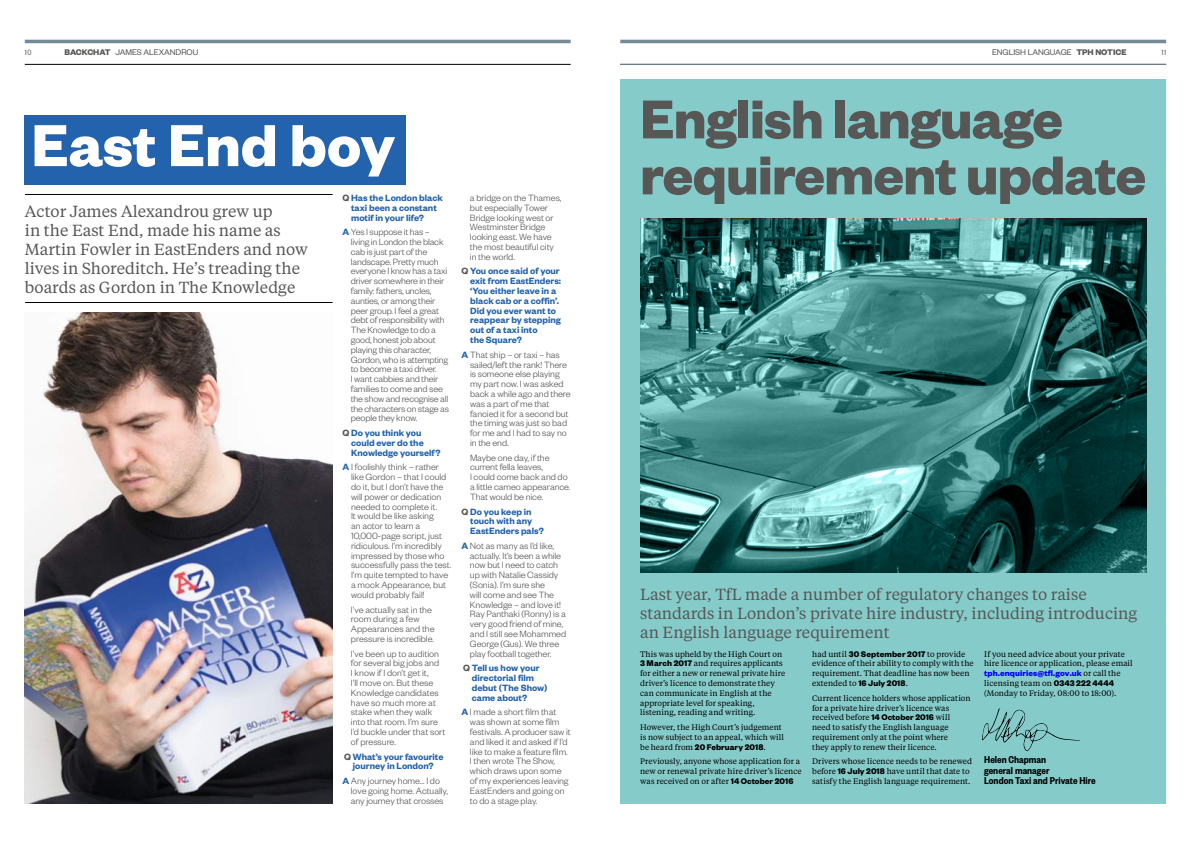
<style>
.page{position:relative;width:1191px;height:842px;background:#fff}
.page>*{position:absolute;margin:0;border:0;box-sizing:border-box;transform-origin:0 0}
.t1{font:700 65px "Founders Grotesk";color:#fff}
.t2{font:700 60px/56px "Founders Grotesk";letter-spacing:-.015em;color:#575756}
.t3{font:16px/19px "Tiempos Text";color:#575756}
.t4{font:600 11px/10.5px "Founders Grotesk Cond";color:#000}
.t5{font:300 10px/9.8px "Founders Grotesk";letter-spacing:-.005em;color:#575756}
.t6{font:600 10px/9.8px "Founders Grotesk";color:#2363ad}
.t7{font:9px "Founders Grotesk";letter-spacing:-.005em;color:#575756}
.t8{font:700 9px "Founders Grotesk";letter-spacing:.01em;color:#00f}
.t9{font:700 9px "Founders Grotesk";letter-spacing:.005em;color:#000}
.t10{font:8.5px "Founders Grotesk Cond";color:#575756}
.t11{font:8px/9.8px "Tiempos Text";color:#000}
.s1{font-weight:700}
.s2{color:#575756}
.s3{font-weight:600;color:#2363ad}
.s4{font-family:"Founders Grotesk";font-weight:700;font-size:9px}
.s5{font-family:"Tiempos Text";font-weight:400;font-size:8px}
.s6{font-family:"Tiempos Text";font-weight:400;font-size:8px;color:#000}
</style>
<div class="page">
<hr style="left:25px;top:64px;width:545px;height:1px;background:#000">
<hr style="left:25px;top:40px;width:545px;height:3px;background:#768b9a">
<div style="left:620px;top:79px;width:546px;height:725px;background:#85cbca"></div>
<hr style="left:620px;top:64px;width:546px;height:1px;background:#768b9a">
<hr style="left:620px;top:40px;width:546px;height:3px;background:#768b9a">
<img style="left:25px;top:312px;width:307px;height:492px">
<svg style="left:640px;top:219px;width:506px;height:353px;background:#387676"></svg>
<svg style="left:982px;top:708px;width:98px;height:43px"></svg>
<hr style="left:25px;top:302px;width:307px;height:1px;background:#000">
<hr style="left:25px;top:194px;width:307px;height:1px;background:#000">
<div style="left:25px;top:115px;width:381px;height:69px;background:#2363ad"></div>
<p class="t10" style="left:25px;top:47px;width:8px">10</p>
<p class="t7" style="left:64px;top:47px;width:135px"><span class="s1">BACKCHAT</span> JAMES ALEXANDROU</p>
<p class="t7" style="left:992px;top:47px;width:136px">ENGLISH LANGUAGE <span class="s1">TPH NOTICE</span></p>
<p class="t10" style="left:1161px;top:47px;width:6px">11</p>
<h1 class="t1" style="left:31px;top:104px;width:365px">East End boy</h1>
<p class="t6" style="left:351px;top:192px;width:93px;text-indent:-9px"><span class="s2">Q</span> Has the London black taxi been a constant motif in your life?</p>
<p class="t5" style="left:351px;top:227px;width:100px;text-indent:-8px"><span class="s3">A</span> Yes I suppose it has – living in London the black cab is just part of the landscape. Pretty much everyone I know has a taxi driver somewhere in their family: fathers, uncles, aunties, or among their peer group. I feel a great debt of responsibility with<br>The Knowledge to do a good, honest job about playing this character,<br>Gordon, who is attempting to become a taxi driver.<br>I want cabbies and their families to come and see the show and recognise all the characters on stage as people they know.</p>
<p class="t6" style="left:351px;top:428px;width:91px;text-indent:-9px"><span class="s2">Q</span> Do you think you could ever do the<br>Knowledge yourself?</p>
<p class="t5" style="left:351px;top:462px;width:102px;text-indent:-9px"><span class="s3">A</span> I foolishly think – rather like Gordon – that I could do it, but I don’t have the will power or dedication needed to complete it.<br>It would be like asking<br>an actor to learn a<br>10,000-page script, just ridiculous. I’m incredibly impressed by those who successfully pass the test.<br>I’m quite tempted to have a mock Appearance, but would probably fail!</p>
<p class="t5" style="left:351px;top:604px;width:85px">I’ve actually sat in the room during a few<br>Appearances and the pressure is incredible.</p>
<p class="t5" style="left:351px;top:648px;width:96px">I’ve been up to audition for several big jobs and<br>I know if I don’t get it,<br>I’ll move on. But these<br>Knowledge candidates have so much more at stake when they walk into that room. I’m sure<br>I’d buckle under that sort of pressure.</p>
<p class="t6" style="left:344px;top:751px;width:101px;text-align:center"><span class="s2">Q</span> What’s your favourite journey in London?</p>
<p class="t5" style="left:351px;top:775px;width:99px;text-indent:-8px"><span class="s3">A</span> Any journey home… I do love going home. Actually, any journey that crosses</p>
<h3 class="t3" style="left:25px;top:201px;width:284px">Actor James Alexandrou grew up<br>in the East End, made his name as Martin Fowler in EastEnders and now lives in Shoreditch. He’s treading the boards as Gordon in The Knowledge</h3>
<p class="t5" style="left:470px;top:192px;width:93px">a bridge on the Thames, but especially Tower<br>Bridge looking west or<br>Westminster Bridge looking east. We have the most beautiful city in the world.</p>
<p class="t6" style="left:470px;top:266px;width:92px;text-indent:-9px"><span class="s2">Q</span> You once said of your exit from EastEnders: ‘You either leave in a black cab or a coffin’.<br>Did you ever want to reappear by stepping out of a taxi into<br>the Square?</p>
<p class="t5" style="left:470px;top:349px;width:102px;text-indent:-9px"><span class="s3">A</span> That ship – or taxi – has sailed/left the rank! There is someone else playing my part now. I was asked back a while ago and there was a part of me that fancied it for a second but the timing was just so bad for me and I had to say no in the end.</p>
<p class="t5" style="left:470px;top:452px;width:102px">Maybe one day, if the current fella leaves,<br>I could come back and do a little cameo appearance.<br>That would be nice.</p>
<p class="t6" style="left:470px;top:506px;width:75px;text-indent:-9px"><span class="s2">Q</span> Do you keep in touch with any<br>EastEnders pals?</p>
<p class="t5" style="left:470px;top:540px;width:98px;text-indent:-8px"><span class="s3">A</span> Not as many as I’d like, actually. It’s been a while now but I need to catch up with Natalie Cassidy (Sonia). I’m sure she<br>will come and see The<br>Knowledge – and love it!<br>Ray Panthaki (Ronny) is a very good friend of mine, and I still see Mohammed<br>George (Gus). We three play football together.</p>
<p class="t6" style="left:472px;top:663px;width:77px;text-indent:-9px"><span class="s2">Q</span> Tell us how your directorial film debut (The Show) came about?</p>
<p class="t5" style="left:470px;top:707px;width:102px;text-indent:-8px"><span class="s3">A</span> I made a short film that was shown at some film festivals. A producer saw it and liked it and asked if I’d like to make a feature film.<br>I then wrote The Show, which draws upon some of my experiences leaving<br>EastEnders and going on to do a stage play.</p>
<h2 class="t2" style="left:640px;top:88px;width:507px">English language requirement update</h2>
<h3 class="t3" style="left:640px;top:584px;width:498px">Last year, TfL made a number of regulatory changes to raise standards in London’s private hire industry, including introducing an English language requirement</h3>
<p class="t11" style="left:640px;top:649px;width:147px">This was upheld by the High Court on <span class="s4">3 March 2017</span> and requires applicants for either a new or renewal private hire driver’s licence to demonstrate they can communicate in English at the appropriate level for speaking, listening, reading and writing.</p>
<p class="t11" style="left:640px;top:722px;width:145px">However, the High Court’s judgement is now subject to an appeal, which will</p>
<p class="t9" style="left:640px;top:741px;width:127px"><span class="s5">be heard from</span> 20 February 2018<span class="s5">.</span></p>
<p class="t11" style="left:640px;top:756px;width:163px">Previously, anyone whose application for a new or renewal private hire driver’s licence was received on or after <span class="s4">14 October 2016</span></p>
<p class="t11" style="left:812px;top:649px;width:163px">had until <span class="s4">30 September 2017</span> to provide evidence of their ability to comply with the requirement. That deadline has now been extended to <span class="s4">16 July 2018</span>.</p>
<p class="t11" style="left:812px;top:693px;width:160px">Current licence holders whose application for a private hire driver’s licence was received before <span class="s4">14 October 2016</span> will need to satisfy the English language requirement only at the point where<br>they apply to renew their licence.</p>
<p class="t11" style="left:812px;top:756px;width:161px">Drivers whose licence needs to be renewed before <span class="s4">16 July 2018</span> have until that date to satisfy the English language requirement.</p>
<p class="t11" style="left:984px;top:649px;width:150px;line-height:9.2px">If you need advice about your private hire licence or application, please email</p>
<p class="t8" style="left:984px;top:667px;width:138px">tph.enquiries@tfl.gov.uk <span class="s6">or call the</span></p>
<p class="t11" style="left:984px;top:678px;width:134px">licensing team on <span class="s4">0343 222 4444 </span>(Monday to Friday, 08:00 to 18:00).</p>
<p class="t4" style="left:984px;top:754px;width:113px">Helen Chapman<br>general manager<br>London Taxi and Private Hire</p>
</div>
